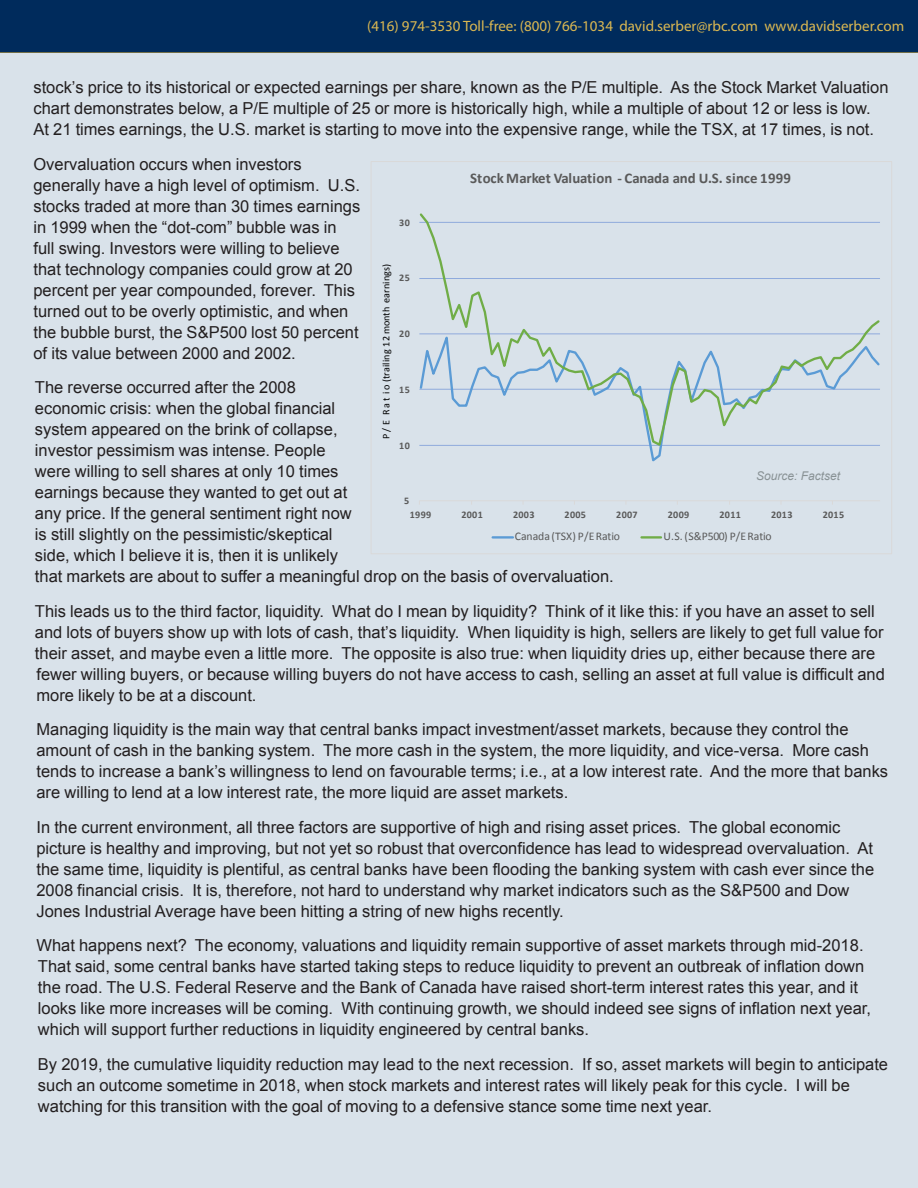
<style>
.page{position:relative;width:918px;height:1188px;background:#fff}
.page>*{position:absolute;margin:0;border:0;box-sizing:border-box;transform-origin:0 0}
.Serber_Body_Copy{font:16.5px/21px "Arial";color:#231f20}
.t1{font:15px "Myriad Pro";color:#dbb852}
.t2{font:700 14.85px "Calibri";letter-spacing:-.005em;color:#595959}
.t3{font:italic 12px "Arial";color:#899295}
.t4{font:11.7px "Calibri";letter-spacing:-.01em;color:#595959}
.t5{font:700 10.2px "Calibri";letter-spacing:.03em;color:#595959}
.t6{font:10.2px "Calibri";color:#000}
</style>
<div class="page">
<div style="left:0;top:0;width:918px;height:53px;background:#002b5c"></div>
<hr style="left:0;top:52px;width:918px;height:2px;background:#a78d3e">
<div style="left:0;top:53px;width:918px;height:1135px;background:#d9e2ea"></div>
<hr style="left:419px;top:500px;width:461px;height:1px;background:#d9d9d9">
<svg style="left:419px;top:213px;width:461px;height:235px"></svg>
<hr style="left:493px;top:536px;width:20px;height:3px;background:#5b9bd5">
<hr style="left:642px;top:536px;width:19px;height:3px;background:#70ad47">
<p class="t1" style="left:367px;top:17px;width:539px">(416) 974-3530 Toll-free: (800) 766-1034 david.serber@rbc.com www.davidserber.com</p>
<p class="Serber_Body_Copy" style="left:33px;top:77px;width:857px">stock’s price to its historical or expected earnings per share, known as the P/E multiple. As the Stock Market Valuation chart demonstrates below, a P/E multiple of 25 or more is historically high, while a multiple of about 12 or less is low.<br>At 21 times earnings, the U.S. market is starting to move into the expensive range, while the TSX, at 17 times, is not.</p>
<p class="Serber_Body_Copy" style="left:33px;top:154px;width:328px">Overvaluation occurs when investors generally have a high level of optimism. U.S. stocks traded at more than 30 times earnings in 1999 when the “dot-com” bubble was in full swing. Investors were willing to believe that technology companies could grow at 20 percent per year compounded, forever. This turned out to be overly optimistic, and when the bubble burst, the S&amp;P500 lost 50 percent of its value between 2000 and 2002.</p>
<p class="Serber_Body_Copy" style="left:35px;top:377px;width:580px">The reverse occurred after the 2008<br>economic crisis: when the global financial<br>system appeared on the brink of collapse,<br>investor pessimism was intense. People<br>were willing to sell shares at only 10 times<br>earnings because they wanted to get out at<br>any price. If the general sentiment right now<br>is still slightly on the pessimistic/skeptical<br>side, which I believe it is, then it is unlikely<br>that markets are about to suffer a meaningful drop on the basis of overvaluation.</p>
<p class="Serber_Body_Copy" style="left:35px;top:601px;width:851px">This leads us to the third factor, liquidity. What do I mean by liquidity? Think of it like this: if you have an asset to sell and lots of buyers show up with lots of cash, that’s liquidity. When liquidity is high, sellers are likely to get full value for their asset, and maybe even a little more. The opposite is also true: when liquidity dries up, either because there are fewer willing buyers, or because willing buyers do not have access to cash, selling an asset at full value is difficult and more likely to be at a discount.</p>
<p class="Serber_Body_Copy" style="left:36px;top:719px;width:853px">Managing liquidity is the main way that central banks impact investment/asset markets, because they control the amount of cash in the banking system. The more cash in the system, the more liquidity, and vice-versa. More cash tends to increase a bank’s willingness to lend on favourable terms; i.e., at a low interest rate. And the more that banks are willing to lend at a low interest rate, the more liquid are asset markets.</p>
<p class="Serber_Body_Copy" style="left:36px;top:817px;width:839px">In the current environment, all three factors are supportive of high and rising asset prices. The global economic picture is healthy and improving, but not yet so robust that overconfidence has lead to widespread overvaluation. At the same time, liquidity is plentiful, as central banks have been flooding the banking system with cash ever since the 2008 financial crisis. It is, therefore, not hard to understand why market indicators such as the S&amp;P500 and Dow Jones Industrial Average have been hitting a string of new highs recently.</p>
<p class="Serber_Body_Copy" style="left:36px;top:935px;width:836px">What happens next? The economy, valuations and liquidity remain supportive of asset markets through mid-2018.<br>That said, some central banks have started taking steps to reduce liquidity to prevent an outbreak of inflation down the road. The U.S. Federal Reserve and the Bank of Canada have raised short-term interest rates this year, and it looks like more increases will be coming. With continuing growth, we should indeed see signs of inflation next year, which will support further reductions in liquidity engineered by central banks.</p>
<p class="Serber_Body_Copy" style="left:38px;top:1054px;width:852px">By 2019, the cumulative liquidity reduction may lead to the next recession. If so, asset markets will begin to anticipate such an outcome sometime in 2018, when stock markets and interest rates will likely peak for this cycle. I will be watching for this transition with the goal of moving to a defensive stance some time next year.</p>
<p class="t2" style="left:470px;top:169px;width:322px">Stock Market Valuation - Canada and U.S. since 1999</p>
<p class="t5" style="left:399px;top:216px;width:12px">30</p>
<p class="t6" style="left:380px;top:439px;width:176px;rotate:-90deg">P / E R a t i o (trailing 12 month earnings)</p>
<p class="t5" style="left:399px;top:272px;width:12px">25</p>
<p class="t5" style="left:399px;top:327px;width:12px">20</p>
<p class="t5" style="left:399px;top:383px;width:12px">15</p>
<p class="t5" style="left:399px;top:439px;width:12px">10</p>
<p class="t3" style="left:756px;top:468px;width:86px">Source: Factset</p>
<p class="t5" style="left:404px;top:494px;width:7px">5</p>
<p class="t5" style="left:410px;top:508px;width:23px">1999</p>
<p class="t5" style="left:461px;top:508px;width:23px">2001</p>
<p class="t5" style="left:513px;top:508px;width:23px">2003</p>
<p class="t5" style="left:565px;top:508px;width:23px">2005</p>
<p class="t5" style="left:616px;top:508px;width:23px">2007</p>
<p class="t5" style="left:668px;top:508px;width:23px">2009</p>
<p class="t5" style="left:719px;top:508px;width:23px">2011</p>
<p class="t5" style="left:771px;top:508px;width:23px">2013</p>
<p class="t5" style="left:823px;top:508px;width:23px">2015</p>
<p class="t4" style="left:515px;top:529px;width:107px">Canada (TSX) P/E Ratio</p>
<p class="t4" style="left:663px;top:529px;width:110px">U.S. (S&amp;P500) P/E Ratio</p>
</div>
